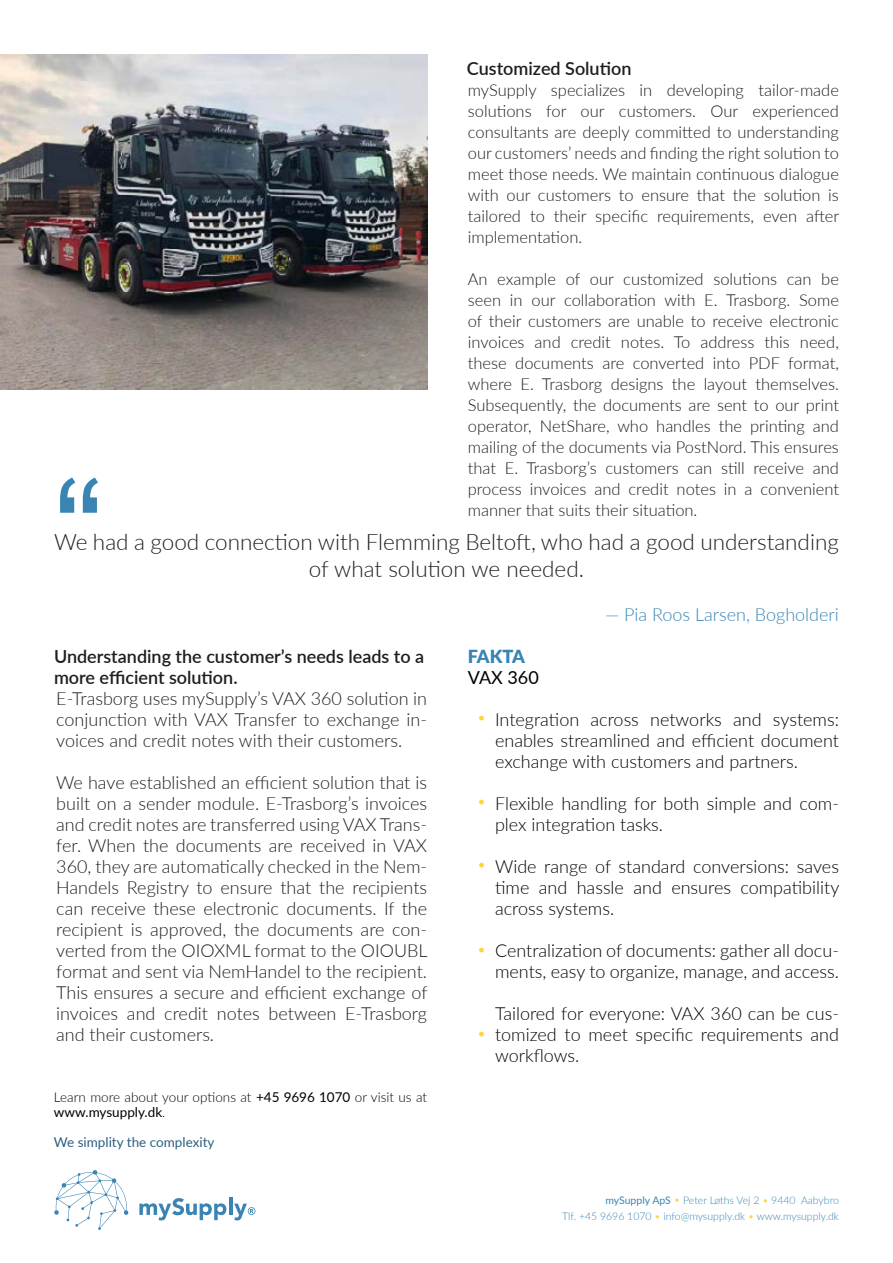
<style>
.page{position:relative;width:893px;height:1263px;background:#fff}
.page>*{position:absolute;margin:0;border:0;box-sizing:border-box;transform-origin:0 0}
.t1{font:150px "Arial";color:#3885b3}
.t2{font:300 22.5px/27px "Lato";color:#1e1e1c;text-align:center}
.t3{font:300 18px/21px "Lato";color:#1e1e1c;text-align:justify}
.t4{font:300 18px/21px "Lato";color:#000101;text-align:justify}
.t5{font:600 18px/21px "Lato";color:#1e1e1c}
.t6{font:300 18px "Lato";color:#3885b3}
.t7{font:18px "Lato";color:#000101}
.t8{font:900 18px "Lato";letter-spacing:-.03em;color:#3885b3}
.t9{font:18px "Minion Pro";color:#fed438}
.t10{font:300 16.5px/21px "Lato";color:#1e1e1c;text-align:justify}
.t11{font:300 13.5px/15px "Lato";color:#000}
.t12{font:13.5px "Lato";color:#2c5e80}
.t13{font:300 10.5px/16.5px "Lato";color:#3885b2;text-align:right}
.s1{font-weight:400}
.s2{font-family:"Century Gothic";font-weight:400;color:#ffd438}
.s3{color:#ffd438}
</style>
<div class="page">
<img style="left:0;top:54px;width:427px;height:335px">
<svg style="left:54px;top:1170px;width:75px;height:60px"></svg>
<svg style="left:139px;top:1198px;width:87px;height:22px"></svg>
<hr style="left:229px;top:1197px;width:3px;height:18px;background:#3984b3">
<svg style="left:234px;top:1203px;width:21px;height:17px"></svg>
<h1 class="t1" style="left:54px;top:431px;width:51px">“</h1>
<p class="t5" style="left:467px;top:57px;width:166px">Customized Solution</p>
<p class="t10" style="left:468px;top:79px;width:373px">mySupply specializes in developing tailor-made solutions for our customers. Our experienced consultants are deeply committed to understanding our customers’ needs and finding the right solution to meet those needs. We maintain continuous dialogue with our customers to ensure that the solution is tailored to their specific requirements, even after implementation.</p>
<p class="t10" style="left:468px;top:268px;width:373px">An example of our customized solutions can be seen in our collaboration with E. Trasborg. Some of their customers are unable to receive electronic invoices and credit notes. To address this need, these documents are converted into PDF format, where E. Trasborg designs the layout themselves.<br>Subsequently, the documents are sent to our print operator, NetShare, who handles the printing and mailing of the documents via PostNord. This ensures that E. Trasborg’s customers can still receive and process invoices and credit notes in a convenient manner that suits their situation.</p>
<h2 class="t2" style="left:54px;top:528px;width:786px">We had a good connection with Flemming Beltoft, who had a good understanding of what solution we needed.</h2>
<p class="t6" style="left:605px;top:602px;width:235px">— Pia Roos Larsen, Bogholderi</p>
<p class="t5" style="left:54px;top:645px;width:372px">Understanding the customer’s needs leads to a more efficient solution.</p>
<p class="t3" style="left:56px;top:687px;width:372px">E-Trasborg uses mySupply’s VAX 360 solution in conjunction with VAX Transfer to exchange in&shy;voices and credit notes with their customers.</p>
<p class="t3" style="left:56px;top:771px;width:373px">We have established an efficient solution that is built on a sender module. E-Trasborg’s invoices and credit notes are transferred using VAX Trans&shy;fer. When the documents are received in VAX 360, they are automatically checked in the Nem-Handels Registry to ensure that the recipients can receive these electronic documents. If the recipient is approved, the documents are con&shy;verted from the OIOXML format to the OIOUBL format and sent via NemHandel to the recipient.<br>This ensures a secure and efficient exchange of invoices and credit notes between E-Trasborg and their customers.</p>
<p class="t11" style="left:54px;top:1089px;width:375px">Learn more about your options at <span class="s1">+45 9696 1070</span> or visit us at <span class="s1">www.mysupply.dk</span>.</p>
<p class="t12" style="left:54px;top:1132px;width:162px">We simplity the complexity</p>
<p class="t8" style="left:468px;top:643px;width:59px">FAKTA</p>
<p class="t7" style="left:468px;top:665px;width:73px">VAX 360</p>
<p class="t4" style="left:495px;top:708px;width:345px">Integration across networks and systems: enables streamlined and efficient document exchange with customers and partners.</p>
<p class="t4" style="left:495px;top:792px;width:345px">Flexible handling for both simple and com&shy;plex integration tasks.</p>
<p class="t4" style="left:495px;top:855px;width:346px">Wide range of standard conversions: saves time and hassle and ensures compatibility across systems.</p>
<p class="t4" style="left:495px;top:939px;width:345px">Centralization of documents: gather all docu&shy;ments, easy to organize, manage, and access.</p>
<p class="t4" style="left:495px;top:1002px;width:345px">Tailored for everyone: VAX 360 can be cus&shy;tomized to meet specific requirements and workflows.</p>
<p class="t9" style="left:478px;top:704px;width:9px">•</p>
<p class="t9" style="left:478px;top:788px;width:9px">•</p>
<p class="t9" style="left:478px;top:851px;width:9px">•</p>
<p class="t9" style="left:478px;top:936px;width:9px">•</p>
<p class="t9" style="left:478px;top:1020px;width:9px">•</p>
<p class="t13" style="left:562px;top:1191px;width:278px"><span class="s1">mySupply ApS</span> <span class="s2">•</span> Peter Løths Vej 2 <span class="s3">•</span> 9440 Aabybro<br>Tlf. +45 9696 1070 <span class="s3">•</span> info@mysupply.dk <span class="s3">•</span> www.mysupply.dk</p>
</div>
